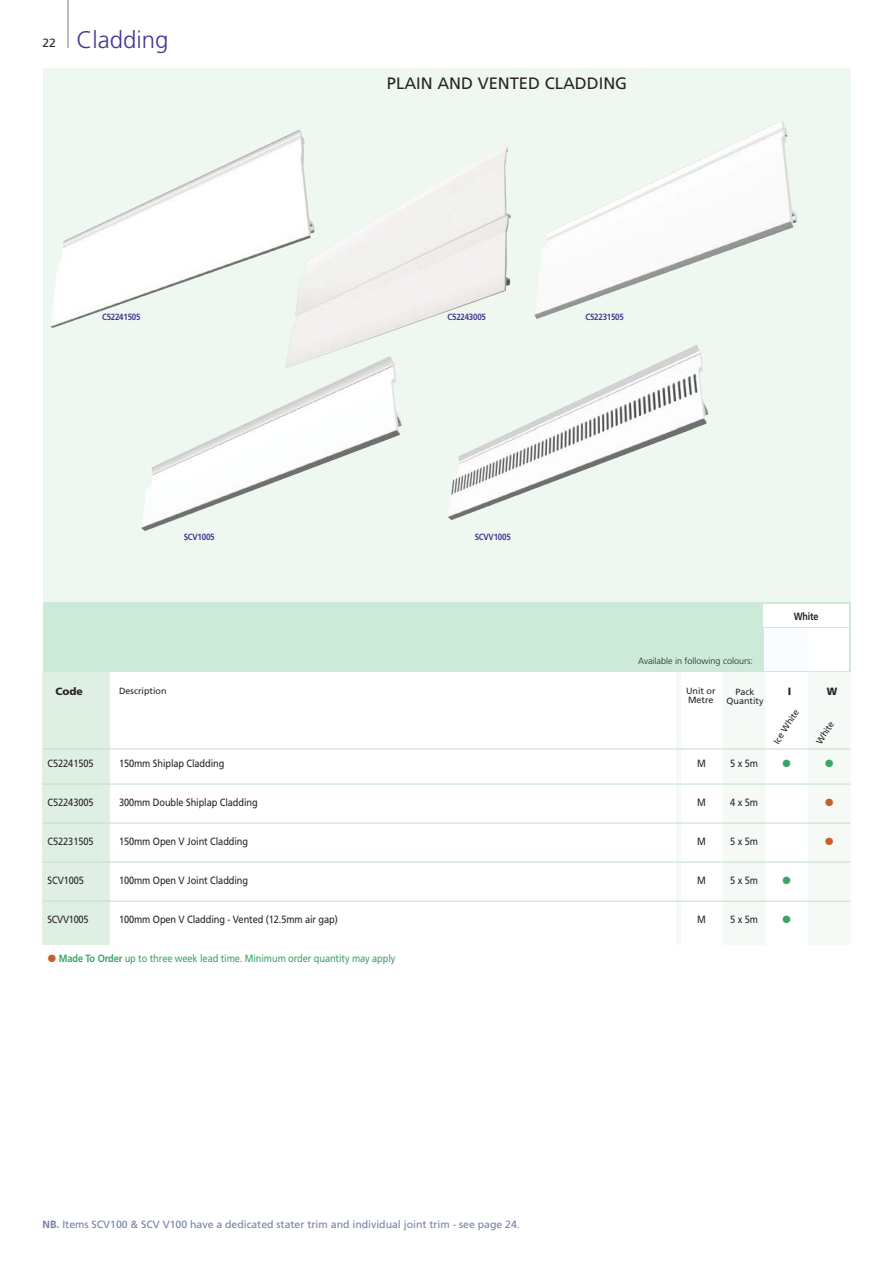
<style>
.page{position:relative;width:893px;height:1263px;background:#fff}
.page>*{position:absolute;margin:0;border:0;box-sizing:border-box;transform-origin:0 0}
.t1{font:300 24px "Frutiger";color:#473890}
.t2{font:16.5px "Frutiger";color:#272526}
.t3{font:10.5px "Frutiger";letter-spacing:-.01em;color:#272526;scale:.88 1}
.t4{font:10.5px "Frutiger";color:#7480a5}
.t5{font:10.5px "Frutiger";letter-spacing:-.01em;color:#39a565;scale:.88 1}
.t6{font:10.5px "Frutiger";letter-spacing:-.035em;color:#272526;scale:.88 1}
.t7{font:900 10.5px "Frutiger";color:#272526}
.t8{font:700 10.5px "Frutiger";letter-spacing:-.015em;color:#272526;scale:.85 1}
.t9{font:10.5px "Zapf Dingbats ITC";color:#39a565}
.t10{font:10.5px "Zapf Dingbats ITC";color:#c65f2b}
.t11{font:9px/9px "Frutiger";color:#272526}
.t12{font:700 9px "Frutiger";letter-spacing:-.025em;color:#473890;scale:.88 1}
.t13{font:300 9px "Frutiger";color:#272526}
.s1{font-weight:400;font-size:12px;color:#272526}
.s2{color:#c65f2b}
.s3{font-weight:700}
</style>
<div class="page">
<div style="left:43px;top:68px;width:807px;height:604px;background:#eff7f1"></div>
<div style="left:43px;top:602px;width:807px;height:70px;background:#cde9d8"></div>
<img style="left:50px;top:130px;width:265px;height:198px">
<img style="left:534px;top:122px;width:263px;height:197px">
<hr style="left:67px;top:0;width:2px;height:48px;background:#a8a8a8">
<div style="left:764px;top:604px;width:85px;height:23px;background:#fff"></div>
<div style="left:43px;top:672px;width:67px;height:272px;background:#e0efe3"></div>
<hr style="left:676px;top:672px;width:4px;height:272px;background:#f6faf7">
<div style="left:723px;top:672px;width:42px;height:272px;background:#f6faf7"></div>
<div style="left:808px;top:672px;width:42px;height:272px;background:#f6faf7"></div>
<div style="left:806px;top:628px;width:43px;height:43px;background:#fff"></div>
<hr style="left:43px;top:748px;width:807px;height:1px;background:#c1dec7">
<hr style="left:43px;top:784px;width:807px;height:1px;background:#c1dec7">
<hr style="left:43px;top:823px;width:807px;height:1px;background:#c1dec7">
<hr style="left:43px;top:862px;width:807px;height:1px;background:#c1dec7">
<hr style="left:43px;top:901px;width:807px;height:1px;background:#c1dec7">
<div style="left:764px;top:628px;width:42px;height:43px;background:#fafdff"></div>
<img style="left:479px;top:371px;width:229px;height:139px">
<img style="left:285px;top:230px;width:73px;height:138px">
<img style="left:222px;top:381px;width:180px;height:121px">
<h1 class="t1" style="left:43px;top:26px;width:128px"><span class="s1">22</span> Cladding</h1>
<h2 class="t2" style="left:387px;top:73px;width:242px">PLAIN AND VENTED CLADDING</h2>
<p class="t12" style="left:102px;top:312px;width:45px">C52241505</p>
<p class="t12" style="left:585px;top:312px;width:45px">C52231505</p>
<p class="t12" style="left:447px;top:312px;width:45px">C52243005</p>
<p class="t7" style="left:56px;top:687px;width:29px">Code</p>
<p class="t12" style="left:184px;top:531px;width:37px">SCV1005</p>
<p class="t12" style="left:475px;top:531px;width:42px">SCVV1005</p>
<p class="t13" style="left:638px;top:656px;width:116px">Available in following colours:</p>
<p class="t8" style="left:794px;top:610px;width:31px">White</p>
<p class="t11" style="left:119px;top:686px;width:49px">Description</p>
<p class="t11" style="left:686px;top:686px;width:31px">Unit or<br>Metre</p>
<p class="t11" style="left:736px;top:687px;width:21px">Pack</p>
<p class="t7" style="left:788px;top:687px;width:5px">I</p>
<p class="t7" style="left:827px;top:687px;width:12px">W</p>
<p class="t11" style="left:727px;top:696px;width:39px">Quantity</p>
<p class="t11" style="left:772px;top:741px;width:41px;rotate:-58deg">Ice White</p>
<p class="t11" style="left:814px;top:741px;width:27px;rotate:-58deg">White</p>
<p class="t3" style="left:48px;top:757px;width:54px">C52241505</p>
<p class="t3" style="left:119px;top:757px;width:121px">150mm Shiplap Cladding</p>
<p class="t3" style="left:697px;top:757px;width:11px">M</p>
<p class="t3" style="left:730px;top:757px;width:33px">5 x 5m</p>
<p class="t9" style="left:782px;top:760px;width:10px">●</p>
<p class="t9" style="left:825px;top:760px;width:10px">●</p>
<p class="t3" style="left:48px;top:796px;width:54px">C52243005</p>
<p class="t3" style="left:119px;top:796px;width:159px">300mm Double Shiplap Cladding</p>
<p class="t3" style="left:697px;top:796px;width:11px">M</p>
<p class="t3" style="left:730px;top:796px;width:33px">4 x 5m</p>
<p class="t10" style="left:825px;top:799px;width:10px">●</p>
<p class="t3" style="left:48px;top:835px;width:54px">C52231505</p>
<p class="t3" style="left:119px;top:835px;width:148px">150mm Open V Joint Cladding</p>
<p class="t3" style="left:697px;top:835px;width:11px">M</p>
<p class="t3" style="left:730px;top:835px;width:33px">5 x 5m</p>
<p class="t10" style="left:825px;top:838px;width:10px">●</p>
<p class="t3" style="left:48px;top:874px;width:43px">SCV1005</p>
<p class="t3" style="left:119px;top:874px;width:148px">100mm Open V Joint Cladding</p>
<p class="t3" style="left:697px;top:874px;width:11px">M</p>
<p class="t3" style="left:730px;top:874px;width:33px">5 x 5m</p>
<p class="t9" style="left:782px;top:877px;width:10px">●</p>
<p class="t6" style="left:48px;top:913px;width:48px">SCVV1005</p>
<p class="t3" style="left:119px;top:913px;width:250px">100mm Open V Cladding - Vented (12.5mm air gap)</p>
<p class="t3" style="left:697px;top:913px;width:11px">M</p>
<p class="t3" style="left:730px;top:913px;width:33px">5 x 5m</p>
<p class="t9" style="left:782px;top:916px;width:10px">●</p>
<p class="t5" style="left:48px;top:952px;width:397px"><span class="s2">●</span> <span class="s3">Made To Order</span> up to three week lead time. Minimum order quantity may apply</p>
<p class="t4" style="left:43px;top:1218px;width:479px"><span class="s3">NB.</span> Items SCV100 &amp; SCV V100 have a dedicated stater trim and individual joint trim - see page 24.</p>
</div>
